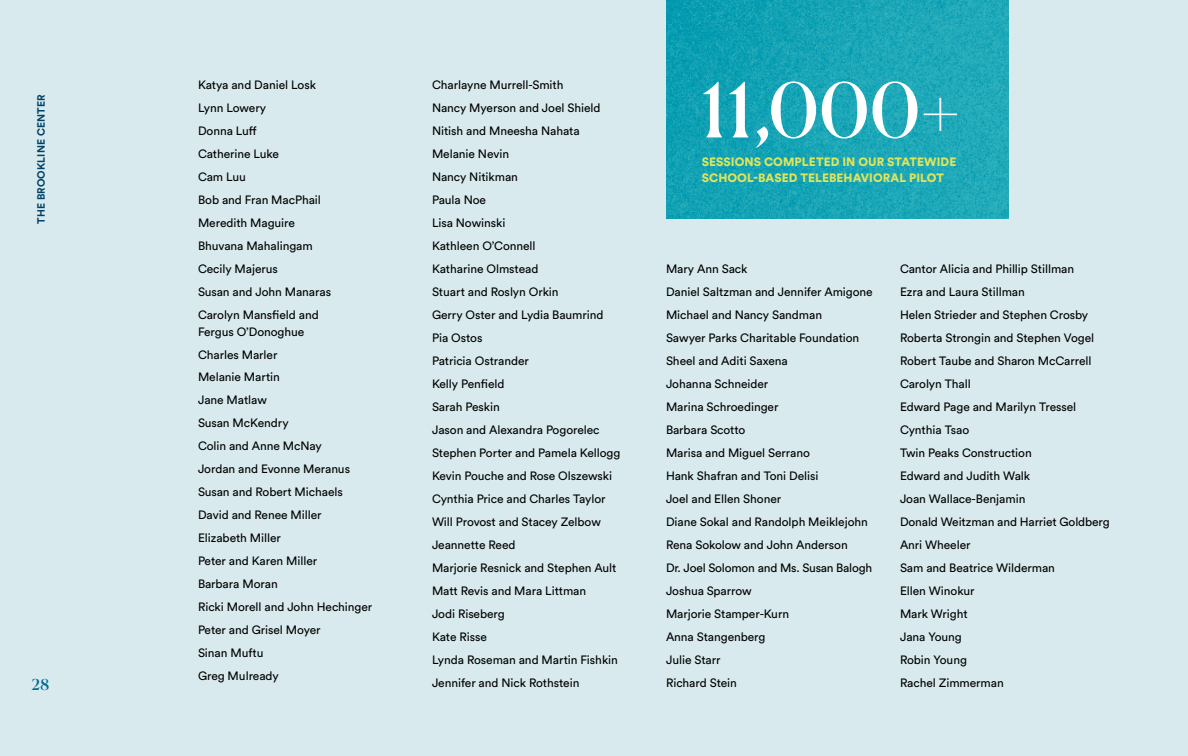
<style>
.page{position:relative;width:1188px;height:756px;background:#d8eaed}
.page>*{position:absolute;margin:0;border:0;box-sizing:border-box;transform-origin:0 0}
.t1{font:75px "Canela";color:#fff}
.t2{font:500 15px "Canela";color:#006f95}
.t3{font:12px/23px "Circular Std";letter-spacing:-.005em;color:#000}
.t4{font:900 12px/16.5px "Circular Std";letter-spacing:.005em;color:#e0e558}
.t5{font:700 10.5px "Circular Std";letter-spacing:.01em;color:#004268}
</style>
<div class="page">
<img style="left:666px;top:0;width:343px;height:219px">
<p class="t5" style="left:34px;top:224px;width:131px;rotate:-90deg">THE BROOKLINE CENTER</p>
<p class="t2" style="left:32px;top:673px;width:19px">28</p>
<p class="t3" style="left:198px;top:73px;width:135px">Katya and Daniel Losk<br>Lynn Lowery<br>Donna Luff<br>Catherine Luke<br>Cam Luu<br>Bob and Fran MacPhail<br>Meredith Maguire<br>Bhuvana Mahalingam<br>Cecily Majerus<br>Susan and John Manaras<br>Carolyn Mansfield and</p>
<p class="t3" style="left:198px;top:320px;width:176px">Fergus O’Donoghue<br>Charles Marler<br>Melanie Martin<br>Jane Matlaw<br>Susan McKendry<br>Colin and Anne McNay<br>Jordan and Evonne Meranus<br>Susan and Robert Michaels<br>David and Renee Miller<br>Elizabeth Miller<br>Peter and Karen Miller<br>Barbara Moran<br>Ricki Morell and John Hechinger<br>Peter and Grisel Moyer<br>Sinan Muftu<br>Greg Mulready</p>
<p class="t3" style="left:432px;top:73px;width:190px">Charlayne Murrell-Smith<br>Nancy Myerson and Joel Shield<br>Nitish and Mneesha Nahata<br>Melanie Nevin<br>Nancy Nitikman<br>Paula Noe<br>Lisa Nowinski<br>Kathleen O’Connell<br>Katharine Olmstead<br>Stuart and Roslyn Orkin<br>Gerry Oster and Lydia Baumrind<br>Pia Ostos<br>Patricia Ostrander<br>Kelly Penfield<br>Sarah Peskin<br>Jason and Alexandra Pogorelec<br>Stephen Porter and Pamela Kellogg<br>Kevin Pouche and Rose Olszewski<br>Cynthia Price and Charles Taylor<br>Will Provost and Stacey Zelbow<br>Jeannette Reed<br>Marjorie Resnick and Stephen Ault<br>Matt Revis and Mara Littman<br>Jodi Riseberg<br>Kate Risse<br>Lynda Roseman and Martin Fishkin<br>Jennifer and Nick Rothstein</p>
<h1 class="t1" style="left:700px;top:52px;width:262px">11,000+</h1>
<p class="t4" style="left:702px;top:153px;width:256px">SESSIONS COMPLETED IN OUR STATEWIDE<br>SCHOOL-BASED TELEBEHAVIORAL PILOT</p>
<p class="t3" style="left:666px;top:257px;width:208px">Mary Ann Sack<br>Daniel Saltzman and Jennifer Amigone<br>Michael and Nancy Sandman<br>Sawyer Parks Charitable Foundation<br>Sheel and Aditi Saxena<br>Johanna Schneider<br>Marina Schroedinger<br>Barbara Scotto<br>Marisa and Miguel Serrano<br>Hank Shafran and Toni Delisi<br>Joel and Ellen Shoner<br>Diane Sokal and Randolph Meiklejohn<br>Rena Sokolow and John Anderson<br>Dr. Joel Solomon and Ms. Susan Balogh<br>Joshua Sparrow<br>Marjorie Stamper-Kurn<br>Anna Stangenberg<br>Julie Starr<br>Richard Stein</p>
<p class="t3" style="left:900px;top:257px;width:211px">Cantor Alicia and Phillip Stillman<br>Ezra and Laura Stillman<br>Helen Strieder and Stephen Crosby<br>Roberta Strongin and Stephen Vogel<br>Robert Taube and Sharon McCarrell<br>Carolyn Thall<br>Edward Page and Marilyn Tressel<br>Cynthia Tsao<br>Twin Peaks Construction<br>Edward and Judith Walk<br>Joan Wallace-Benjamin<br>Donald Weitzman and Harriet Goldberg<br>Anri Wheeler<br>Sam and Beatrice Wilderman<br>Ellen Winokur<br>Mark Wright<br>Jana Young<br>Robin Young<br>Rachel Zimmerman</p>
</div>
